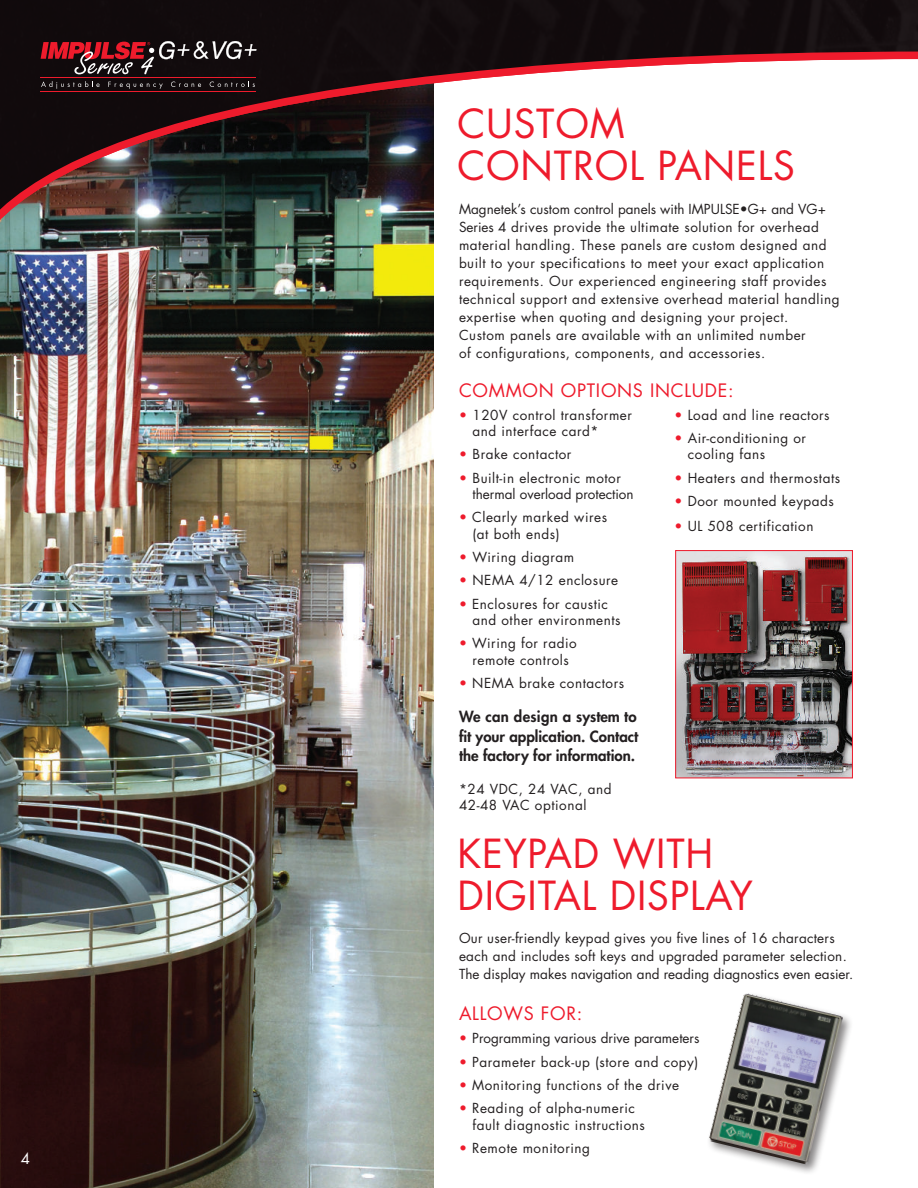
<style>
.page{position:relative;width:918px;height:1188px;background:#fff}
.page>*{position:absolute;margin:0;border:0;box-sizing:border-box;transform-origin:0 0}
.t1{font:39px/42px "Futura Std";letter-spacing:.02em;color:#ee1b2c}
.t2{font:18px "Futura Std";letter-spacing:.04em;color:#ee1b2c}
.t3{font:800 15px/19.5px "Futura Std";color:#231f20;text-align:justify}
.t4{font:15px "Futura Std";color:#fff}
.t5{font:13.5px/18px "Futura Std";letter-spacing:.04em;color:#231f20}
.t6{font:13.5px/18px "Futura Std";letter-spacing:.02em;color:#231f20}
.t7{font:13.5px/16.5px "Futura Std";color:#231f20}
.s1{color:#ee1b2c}
</style>
<div class="page">
<img style="left:0;top:303px;width:433px;height:885px">
<img style="left:0;top:0;width:918px;height:303px">
<svg style="left:41px;top:41px;width:215px;height:33px;background:#512b2f"></svg>
<svg style="left:41px;top:81px;width:59px;height:8px"></svg>
<svg style="left:108px;top:82px;width:55px;height:7px"></svg>
<svg style="left:171px;top:82px;width:30px;height:5px"></svg>
<svg style="left:210px;top:81px;width:45px;height:6px"></svg>
<hr style="left:41px;top:77px;width:215px;height:1px;background:#ee1b2c">
<hr style="left:41px;top:91px;width:215px;height:1px;background:#ee1b2c">
<img style="left:677px;top:552px;width:174px;height:224px">
<div style="left:675px;top:550px;width:178px;height:228px;border:1px solid #ee1b2c"></div>
<svg style="left:775px;top:1015px;width:76px;height:158px"></svg>
<img style="left:709px;top:993px;width:134px;height:172px">
<p class="t4" style="left:21px;top:1151px;width:11px">4</p>
<h1 class="t1" style="left:458px;top:106px;width:339px">CUSTOM<br>CONTROL PANELS</h1>
<p class="t5" style="left:459px;top:201px;width:382px">Magnetek’s custom control panels with IMPULSE•G+ and VG+ Series 4 drives provide the ultimate solution for overhead material handling. These panels are custom designed and built to your specifications to meet your exact application requirements. Our experienced engineering staff provides technical support and extensive overhead material handling expertise when quoting and designing your project.<br>Custom panels are available with an unlimited number<br>of configurations, components, and accessories.</p>
<h2 class="t2" style="left:459px;top:382px;width:276px">COMMON OPTIONS INCLUDE:</h2>
<p class="t5" style="left:472px;top:407px;width:161px;line-height:16.5px;text-indent:-14px"><span class="s1">•</span> 120V control transformer and interface card*</p>
<p class="t5" style="left:459px;top:446px;width:114px"><span class="s1">•</span> Brake contactor</p>
<p class="t7" style="left:473px;top:470px;width:163px;text-indent:-14px"><span class="s1">•</span> Built-in electronic motor thermal overload protection</p>
<p class="t5" style="left:472px;top:510px;width:136px;line-height:16.5px;text-indent:-13px"><span class="s1">•</span> Clearly marked wires (at both ends)</p>
<p class="t5" style="left:459px;top:549px;width:117px"><span class="s1">•</span> Wiring diagram</p>
<p class="t5" style="left:459px;top:572px;width:161px"><span class="s1">•</span> NEMA 4/12 enclosure</p>
<p class="t5" style="left:472px;top:596px;width:150px;line-height:16.5px;text-indent:-13px"><span class="s1">•</span> Enclosures for caustic and other environments</p>
<p class="t5" style="left:459px;top:636px;width:119px;line-height:16.5px;text-align:center"><span class="s1">•</span> Wiring for radio remote controls</p>
<p class="t5" style="left:459px;top:675px;width:167px"><span class="s1">•</span> NEMA brake contactors</p>
<p class="t5" style="left:674px;top:407px;width:157px"><span class="s1">•</span> Load and line reactors</p>
<p class="t5" style="left:688px;top:431px;width:120px;line-height:16.5px;text-indent:-14px"><span class="s1">•</span> Air-conditioning or cooling fans</p>
<p class="t5" style="left:674px;top:470px;width:167px"><span class="s1">•</span> Heaters and thermostats</p>
<p class="t5" style="left:674px;top:493px;width:161px"><span class="s1">•</span> Door mounted keypads</p>
<p class="t5" style="left:674px;top:518px;width:141px"><span class="s1">•</span> UL 508 certification</p>
<p class="t3" style="left:459px;top:708px;width:181px">We can design a system to fit your application. Contact the factory for information.</p>
<p class="t5" style="left:459px;top:781px;width:154px;line-height:16.5px">*24 VDC, 24 VAC, and<br>42-48 VAC optional</p>
<h1 class="t1" style="left:458px;top:836px;width:297px">KEYPAD WITH<br>DIGITAL DISPLAY</h1>
<p class="t6" style="left:459px;top:930px;width:396px">Our user-friendly keypad gives you five lines of 16 characters each and includes soft keys and upgraded parameter selection.<br>The display makes navigation and reading diagnostics even easier.</p>
<h2 class="t2" style="left:459px;top:1005px;width:125px">ALLOWS FOR:</h2>
<p class="t7" style="left:459px;top:1031px;width:242px"><span class="s1">•</span> Programming various drive parameters</p>
<p class="t5" style="left:459px;top:1054px;width:241px"><span class="s1">•</span> Parameter back-up (store and copy)</p>
<p class="t5" style="left:459px;top:1077px;width:222px"><span class="s1">•</span> Monitoring functions of the drive</p>
<p class="t5" style="left:472px;top:1101px;width:174px;line-height:16.5px;text-indent:-14px"><span class="s1">•</span> Reading of alpha-numeric fault diagnostic instructions</p>
<p class="t5" style="left:459px;top:1140px;width:133px"><span class="s1">•</span> Remote monitoring</p>
</div>
